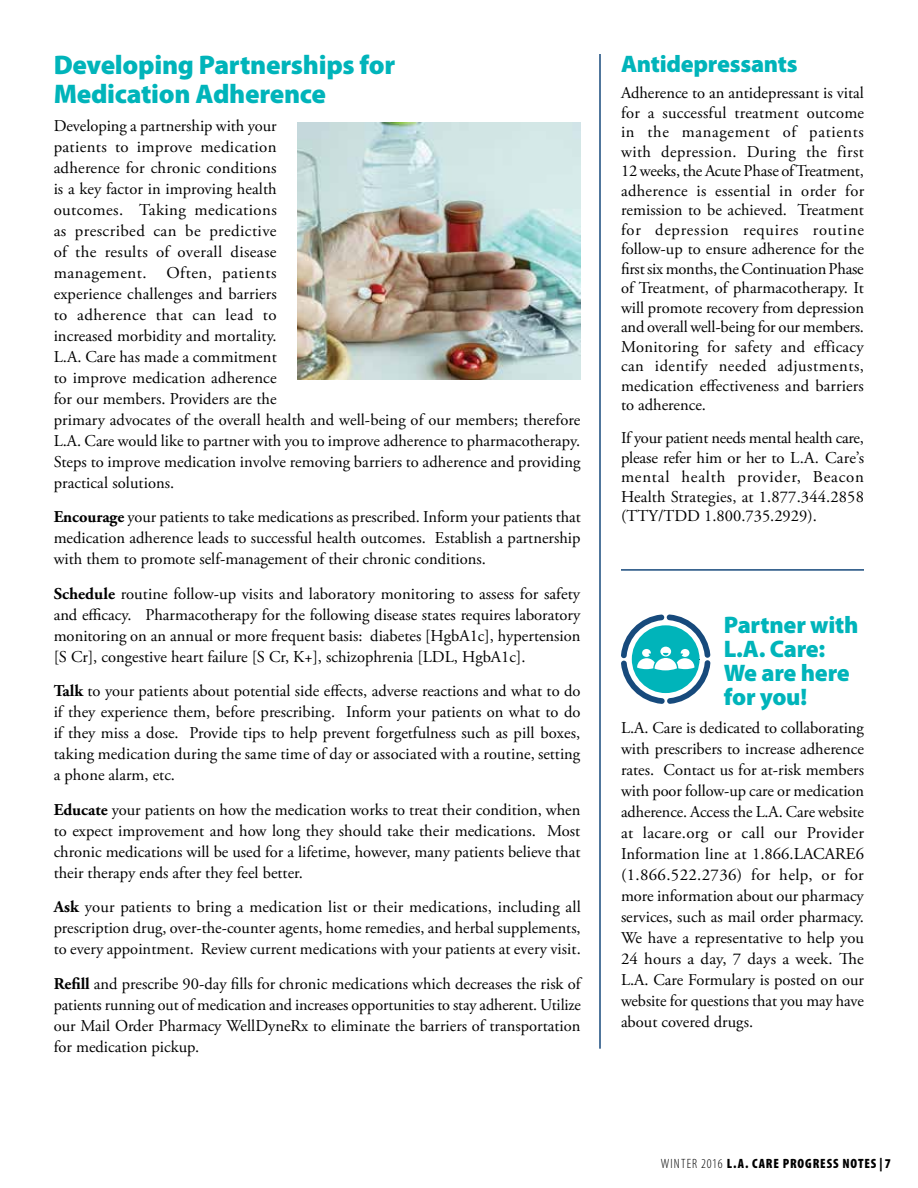
<style>
.page{position:relative;width:918px;height:1188px;background:#fff}
.page>*{position:absolute;margin:0;border:0;box-sizing:border-box;transform-origin:0 0}
.t1{font:900 27px/28.5px "Myriad Pro";letter-spacing:-.01em;color:#00b4ba}
.t2{font:900 24px/24px "Myriad Pro";letter-spacing:-.01em;color:#00b4ba}
.t3{font:16.5px/21px "Adobe Garamond Pro";letter-spacing:.005em;color:#000;text-align:justify}
.t4{font:900 condensed 13.5px "Myriad Pro";letter-spacing:.065em;color:#000}
.s1{font-weight:700}
.s2{font-weight:300}
</style>
<div class="page">
<img style="left:297px;top:122px;width:283px;height:258px">
<hr style="left:599px;top:54px;width:2px;height:995px;background:#174a7c">
<svg style="left:621px;top:614px;width:90px;height:90px"></svg>
<hr style="left:621px;top:569px;width:243px;height:2px;background:#174a7c">
<h1 class="t1" style="left:54px;top:50px;width:343px">Developing Partnerships for<br>Medication Adherence</h1>
<p class="t3" style="left:54px;top:115px;width:528px;text-align:left">Developing a partnership with your<br>patients to improve medication<br>adherence for chronic conditions<br>is a key factor in improving health<br>outcomes. Taking medications<br>as prescribed can be predictive<br>of the results of overall disease<br>management. Often, patients<br>experience challenges and barriers<br>to adherence that can lead to<br>increased morbidity and mortality.<br>L.A. Care has made a commitment<br>to improve medication adherence<br>for our members. Providers are the<br>primary advocates of the overall health and well-being of our members; therefore L.A. Care would like to partner with you to improve adherence to pharmacotherapy.<br>Steps to improve medication involve removing barriers to adherence and providing practical solutions.</p>
<p class="t3" style="left:54px;top:507px;width:529px"><span class="s1">Encourage</span> your patients to take medications as prescribed. Inform your patients that medication adherence leads to successful health outcomes. Establish a partnership with them to promote self-management of their chronic conditions.</p>
<p class="t3" style="left:54px;top:583px;width:528px"><span class="s1">Schedule</span> routine follow-up visits and laboratory monitoring to assess for safety and efficacy. Pharmacotherapy for the following disease states requires laboratory monitoring on an annual or more frequent basis: diabetes [HgbA1c], hypertension [S Cr], congestive heart failure [S Cr, K+], schizophrenia [LDL, HgbA1c].</p>
<p class="t3" style="left:54px;top:681px;width:528px"><span class="s1">Talk</span> to your patients about potential side effects, adverse reactions and what to do if they experience them, before prescribing. Inform your patients on what to do if they miss a dose. Provide tips to help prevent forgetfulness such as pill boxes, taking medication during the same time of day or associated with a routine, setting a phone alarm, etc.</p>
<p class="t3" style="left:54px;top:799px;width:528px"><span class="s1">Educate</span> your patients on how the medication works to treat their condition, when to expect improvement and how long they should take their medications. Most chronic medications will be used for a lifetime, however, many patients believe that their therapy ends after they feel better.</p>
<p class="t3" style="left:54px;top:897px;width:529px"><span class="s1">Ask</span> your patients to bring a medication list or their medications, including all prescription drug, over-the-counter agents, home remedies, and herbal supplements, to every appointment. Review current medications with your patients at every visit.</p>
<p class="t3" style="left:54px;top:973px;width:529px"><span class="s1">Refill</span> and prescribe 90-day fills for chronic medications which decreases the risk of patients running out of medication and increases opportunities to stay adherent. Utilize our Mail Order Pharmacy WellDyneRx to eliminate the barriers of transportation for medication pickup.</p>
<h2 class="t2" style="left:621px;top:51px;width:178px">Antidepressants</h2>
<p class="t3" style="left:621px;top:84px;width:245px;line-height:19.5px">Adherence to an antidepressant is vital for a successful treatment outcome in the management of patients with depression. During the first 12 weeks, the Acute Phase of Treatment, adherence is essential in order for remission to be achieved. Treatment for depression requires routine follow-up to ensure adherence for the first six months, the Continuation Phase of Treatment, of pharmacotherapy. It will promote recovery from depression and overall well-being for our members.<br>Monitoring for safety and efficacy can identify needed adjustments, medication effectiveness and barriers to adherence.</p>
<p class="t3" style="left:621px;top:429px;width:245px;line-height:19.5px">If your patient needs mental health care, please refer him or her to L.A. Care’s mental health provider, Beacon Health Strategies, at 1.877.344.2858 (TTY/TDD 1.800.735.2929).</p>
<h2 class="t2" style="left:724px;top:612px;width:136px">Partner with<br>L.A. Care:<br>We are here for you!</h2>
<p class="t3" style="left:621px;top:718px;width:245px">L.A. Care is dedicated to collaborating with prescribers to increase adherence rates. Contact us for at-risk members with poor follow-up care or medication adherence. Access the L.A. Care website at lacare.org or call our Provider Information line at 1.866.LACARE6 (1.866.522.2736) for help, or for more information about our pharmacy services, such as mail order pharmacy.<br>We have a representative to help you 24 hours a day, 7 days a week. The L.A. Care Formulary is posted on our website for questions that you may have about covered drugs.</p>
<p class="t4" style="left:661px;top:1155px;width:231px"><span class="s2">WINTER 2016</span> L.A. CARE PROGRESS NOTES | 7</p>
</div>
